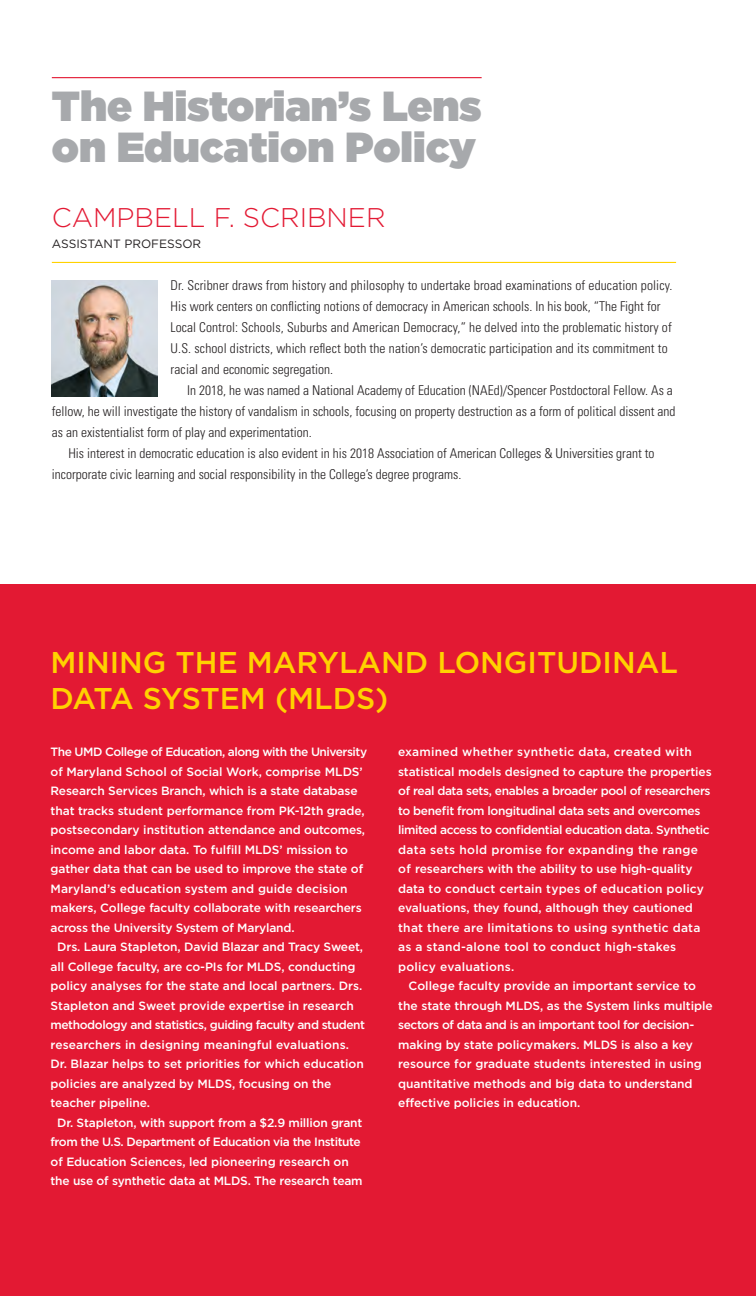
<style>
.page{position:relative;width:756px;height:1296px;background:#fff}
.page>*{position:absolute;margin:0;border:0;box-sizing:border-box;transform-origin:0 0}
.t1{font:900 42px/40.5px "Gotham";color:#a7a9ac}
.t2{font:500 30px/36px "Gotham";color:#ffd200}
.t3{font:300 27px "Gotham";color:#e31933}
.t4{font:300 condensed 13.5px/21px "Univers";color:#231f20}
.t5{font:500 12px/19.5px "Gotham";letter-spacing:-.005em;color:#fff}
.t6{font:500 12px "Gotham";letter-spacing:-.035em;color:#fff}
.t7{font:500 12px "Gotham";letter-spacing:-.04em;color:#fff}
.t8{font:12px "Gotham";color:#231f20}
</style>
<div class="page">
<hr style="left:52px;top:262px;width:624px;height:1px;background:#ffd200">
<img style="left:52px;top:280px;width:105px;height:116px">
<div style="left:0;top:584px;width:756px;height:712px;background:#e31933"></div>
<hr style="left:52px;top:77px;width:430px;height:1px;background:#e31933">
<h1 class="t1" style="left:52px;top:86px;width:431px">The Historian’s Lens on Education Policy</h1>
<h3 class="t3" style="left:52px;top:203px;width:335px">CAMPBELL F. SCRIBNER</h3>
<p class="t8" style="left:52px;top:238px;width:151px">ASSISTANT PROFESSOR</p>
<p class="t4" style="left:171px;top:274px;width:503px">Dr. Scribner draws from history and philosophy to undertake broad examinations of education policy.<br>His work centers on conflicting notions of democracy in American schools. In his book, “The Fight for Local Control: Schools, Suburbs and American Democracy,” he delved into the problematic history of U.S. school districts, which reflect both the nation’s democratic participation and its commitment to racial and economic segregation.</p>
<p class="t4" style="left:187px;top:379px;width:487px">In 2018, he was named a National Academy of Education (NAEd)/Spencer Postdoctoral Fellow. As a</p>
<p class="t4" style="left:52px;top:400px;width:625px">fellow, he will investigate the history of vandalism in schools, focusing on property destruction as a form of political dissent and</p>
<p class="t4" style="left:52px;top:421px;width:262px">as an existentialist form of play and experimentation.</p>
<p class="t4" style="left:68px;top:442px;width:588px">His interest in democratic education is also evident in his 2018 Association of American Colleges &amp; Universities grant to</p>
<p class="t4" style="left:52px;top:463px;width:411px">incorporate civic learning and social responsibility in the College’s degree programs.</p>
<h2 class="t2" style="left:51px;top:644px;width:629px">MINING THE MARYLAND LONGITUDINAL<br>DATA SYSTEM (MLDS)</h2>
<p class="t7" style="left:51px;top:745px;width:318px">The UMD College of Education, along with the University</p>
<p class="t5" style="left:51px;top:762px;width:314px">of Maryland School of Social Work, comprise MLDS’</p>
<p class="t5" style="left:51px;top:781px;width:309px">Research Services Branch, which is a state database</p>
<p class="t5" style="left:51px;top:801px;width:316px">that tracks student performance from PK-12th grade,</p>
<p class="t5" style="left:51px;top:820px;width:316px">postsecondary institution attendance and outcomes,</p>
<p class="t5" style="left:51px;top:840px;width:299px">income and labor data. To fulfill MLDS’ mission to</p>
<p class="t5" style="left:51px;top:859px;width:314px">gather data that can be used to improve the state of</p>
<p class="t5" style="left:51px;top:879px;width:299px">Maryland’s education system and guide decision</p>
<p class="t5" style="left:51px;top:898px;width:313px">makers, College faculty collaborate with researchers</p>
<p class="t5" style="left:51px;top:918px;width:246px">across the University System of Maryland.</p>
<p class="t5" style="left:57px;top:937px;width:307px">Drs. Laura Stapleton, David Blazar and Tracy Sweet,</p>
<p class="t5" style="left:51px;top:957px;width:307px">all College faculty, are co-PIs for MLDS, conducting</p>
<p class="t5" style="left:51px;top:976px;width:313px">policy analyses for the state and local partners. Drs.</p>
<p class="t5" style="left:51px;top:996px;width:305px">Stapleton and Sweet provide expertise in research</p>
<p class="t6" style="left:51px;top:1018px;width:316px">methodology and statistics, guiding faculty and student</p>
<p class="t5" style="left:51px;top:1035px;width:300px">researchers in designing meaningful evaluations.</p>
<p class="t5" style="left:51px;top:1054px;width:315px">Dr. Blazar helps to set priorities for which education</p>
<p class="t5" style="left:51px;top:1074px;width:283px">policies are analyzed by MLDS, focusing on the</p>
<p class="t5" style="left:51px;top:1093px;width:101px">teacher pipeline.</p>
<p class="t5" style="left:57px;top:1113px;width:307px">Dr. Stapleton, with support from a $2.9 million grant</p>
<p class="t6" style="left:51px;top:1135px;width:312px">from the U.S. Department of Education via the Institute</p>
<p class="t5" style="left:51px;top:1152px;width:300px">of Education Sciences, led pioneering research on</p>
<p class="t5" style="left:51px;top:1171px;width:314px">the use of synthetic data at MLDS. The research team</p>
<p class="t5" style="left:398px;top:742px;width:315px">examined whether synthetic data, created with statistical models designed to capture the properties of real data sets, enables a broader pool of researchers to benefit from longitudinal data sets and overcomes limited access to confidential education data. Synthetic data sets hold promise for expanding the range of researchers with the ability to use high-quality data to conduct certain types of education policy evaluations, they found, although they cautioned that there are limitations to using synthetic data as a stand-alone tool to conduct high-stakes policy evaluations.</p>
<p class="t5" style="left:398px;top:976px;width:316px;text-indent:10px">College faculty provide an important service to the state through MLDS, as the System links multiple sectors of data and is an important tool for decision&shy;making by state policymakers. MLDS is also a key resource for graduate students interested in using quantitative methods and big data to understand effective policies in education.</p>
</div>
